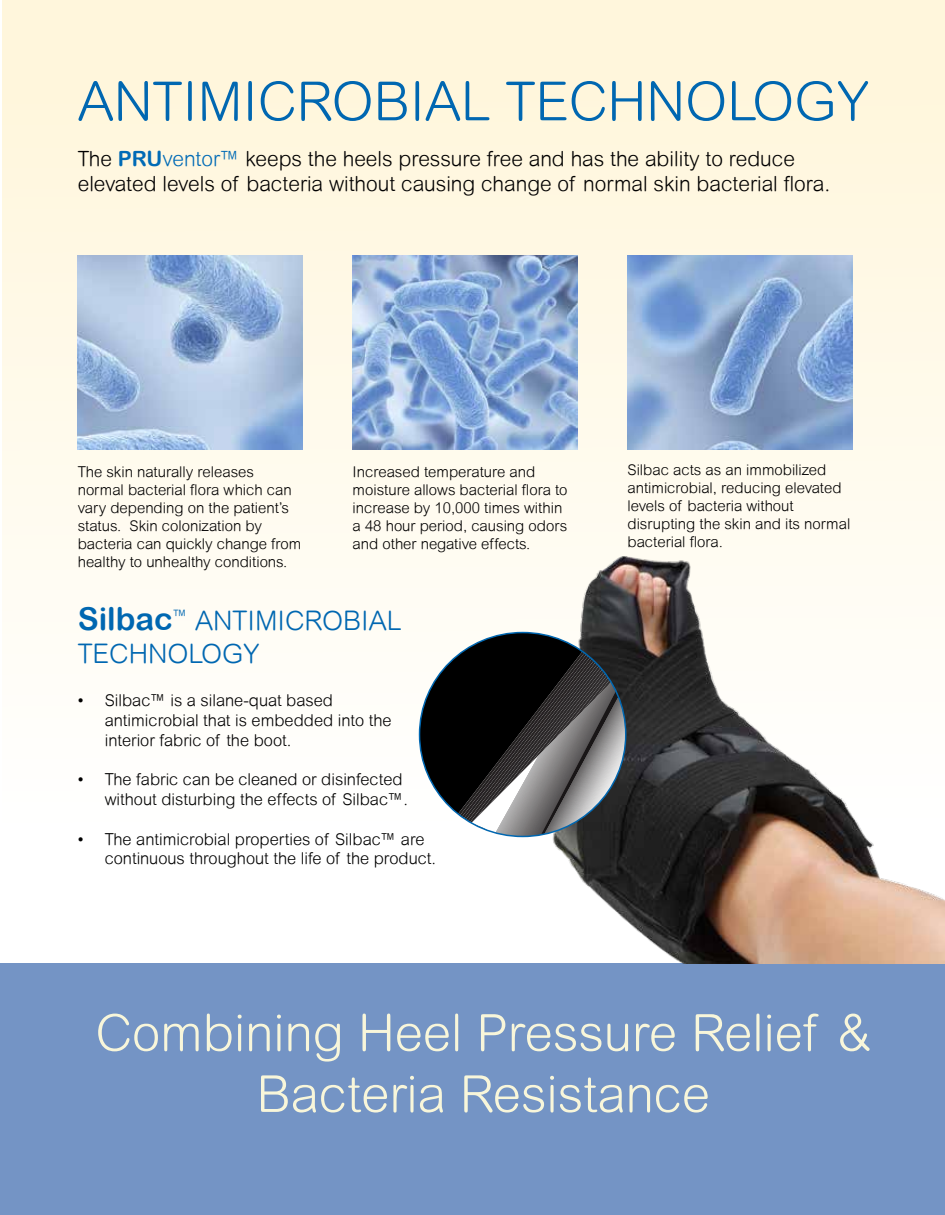
<style>
.page{position:relative;width:945px;height:1215px;background:#fff}
.page>*{position:absolute;margin:0;border:0;box-sizing:border-box;transform-origin:0 0}
.t1{font:300 54px "Arial Rounded MT";color:#0067b1}
.t2{font:300 51px/61.2px "Arial Rounded MT";color:#f8f6da;text-align:center}
.t3{font:300 27px/32.4px "Arial Rounded MT";color:#0067b1}
.t4{font:300 21px/25.2px "Arial Rounded MT";color:#000}
.t5{font:300 16.5px/19.8px "Arial Rounded MT";color:#000}
.t6{font:300 15px/18px "Arial Rounded MT";color:#000}
.s1{font-family:"Arial Rounded MT Bold";font-weight:400;color:#006bb6}
.s2{color:#006bb6}
.s3{font-family:"Arial Rounded MT Bold";font-weight:400;font-size:31.5px}
</style>
<div class="page">
<div style="left:3px;top:0;width:942px;height:963px;background:linear-gradient(to bottom,#fef5d9,#fff)"></div>
<div style="left:0;top:963px;width:945px;height:252px;background:#7494c5"></div>
<img style="left:78px;top:255px;width:224px;height:194px">
<img style="left:353px;top:255px;width:224px;height:194px">
<img style="left:627px;top:255px;width:225px;height:194px">
<img style="left:510px;top:556px;width:435px;height:407px">
<svg style="left:420px;top:633px;width:206px;height:203px"></svg>
<h1 class="t1" style="left:78px;top:70px;width:793px">ANTIMICROBIAL TECHNOLOGY</h1>
<h3 class="t4" style="left:78px;top:146px;width:754px">The <span class="s1">PRU</span><span class="s2">ventor™</span> keeps the heels pressure free and has the ability to reduce elevated levels of bacteria without causing change of normal skin bacterial flora.</h3>
<p class="t6" style="left:78px;top:462px;width:225px">The skin naturally releases normal bacterial flora which can vary depending on the patient’s status. Skin colonization by bacteria can quickly change from healthy to unhealthy conditions.</p>
<p class="t6" style="left:353px;top:462px;width:216px">Increased temperature and moisture allows bacterial flora to increase by 10,000 times within a 48 hour period, causing odors and other negative effects.</p>
<p class="t6" style="left:627px;top:460px;width:224px">Silbac acts as an immobilized antimicrobial, reducing elevated levels of bacteria without disrupting the skin and its normal bacterial flora.</p>
<h3 class="t3" style="left:78px;top:605px;width:325px"><span class="s3">Silbac</span><sup>™</sup> ANTIMICROBIAL<br>TECHNOLOGY</h3>
<p class="t5" style="left:105px;top:690px;width:288px;text-indent:-27px">• Silbac™ is a silane-quat based antimicrobial that is embedded into the interior fabric of the boot.</p>
<p class="t5" style="left:105px;top:769px;width:305px;text-indent:-27px">• The fabric can be cleaned or disinfected without disturbing the effects of Silbac™.</p>
<p class="t5" style="left:105px;top:829px;width:333px;text-indent:-27px">• The antimicrobial properties of Silbac™ are continuous throughout the life of the product.</p>
<h2 class="t2" style="left:95px;top:1002px;width:777px">Combining Heel Pressure Relief &amp;<br>Bacteria Resistance</h2>
</div>
